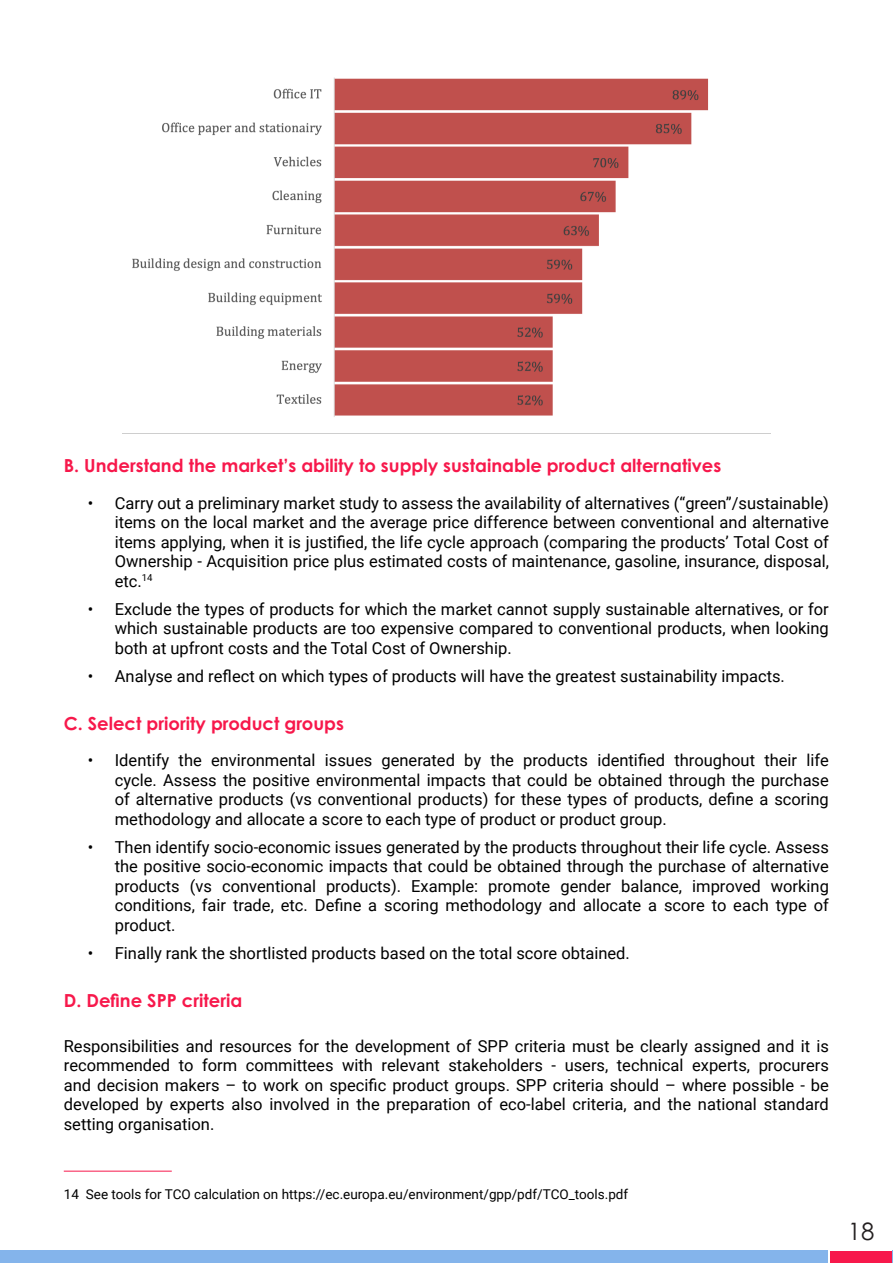
<style>
.page{position:relative;width:893px;height:1263px;background:#fff}
.page>*{position:absolute;margin:0;border:0;box-sizing:border-box;transform-origin:0 0}
.t1{font:24px "Century Gothic Pro";color:#231f20}
.t2{font:700 18px "Century Gothic Pro";color:#f7184b}
.t3{font:16.5px/19.5px "Roboto";color:#000;text-align:justify}
.Footnote_text{font:13.5px "Roboto";color:#000}
</style>
<div class="page">
<div style="left:830px;top:1251px;width:62px;height:11px;background:#f7184b"></div>
<svg style="left:892px;top:1251px;width:1px;height:12px"></svg>
<div style="left:0;top:1251px;width:828px;height:12px;background:#84b4eb"></div>
<img style="left:122px;top:77px;width:648px;height:357px">
<hr style="left:64px;top:1171px;width:108px;height:1px;background:#f7184b">
<p class="t2" style="left:64px;top:454px;width:659px">B. Understand the market’s ability to supply sustainable product alternatives</p>
<p class="t3" style="left:115px;top:492px;width:716px;text-indent:-27px">• Carry out a preliminary market study to assess the availability of alternatives (“green”/sustainable) items on the local market and the average price difference between conventional and alternative items applying, when it is justified, the life cycle approach (comparing the products’ Total Cost of Ownership - Acquisition price plus estimated costs of maintenance, gasoline, insurance, disposal, etc.<sup>14</sup></p>
<p class="t3" style="left:115px;top:598px;width:716px;text-indent:-27px">• Exclude the types of products for which the market cannot supply sustainable alternatives, or for which sustainable products are too expensive compared to conventional products, when looking both at upfront costs and the Total Cost of Ownership.</p>
<p class="t3" style="left:88px;top:665px;width:699px">• Analyse and reflect on which types of products will have the greatest sustainability impacts.</p>
<p class="t2" style="left:64px;top:712px;width:282px">C. Select priority product groups</p>
<p class="t3" style="left:115px;top:750px;width:716px;text-indent:-27px">• Identify the environmental issues generated by the products identified throughout their life cycle. Assess the positive environmental impacts that could be obtained through the purchase of alternative products (vs conventional products) for these types of products, define a scoring methodology and allocate a score to each type of product or product group.</p>
<p class="t3" style="left:115px;top:836px;width:716px;text-indent:-27px">• Then identify socio-economic issues generated by the products throughout their life cycle. Assess the positive socio-economic impacts that could be obtained through the purchase of alternative products (vs conventional products). Example: promote gender balance, improved working conditions, fair trade, etc. Define a scoring methodology and allocate a score to each type of product.</p>
<p class="t3" style="left:88px;top:942px;width:544px">• Finally rank the shortlisted products based on the total score obtained.</p>
<p class="t2" style="left:64px;top:989px;width:180px">D. Define SPP criteria</p>
<p class="t3" style="left:64px;top:1035px;width:767px">Responsibilities and resources for the development of SPP criteria must be clearly assigned and it is recommended to form committees with relevant stakeholders - users, technical experts, procurers and decision makers – to work on specific product groups. SPP criteria should – where possible - be developed by experts also involved in the preparation of eco-label criteria, and the national standard setting organisation.</p>
<p class="Footnote_text" style="left:64px;top:1185px;width:566px">14 See tools for TCO calculation on https://ec.europa.eu/environment/gpp/pdf/TCO_tools.pdf</p>
<h1 class="t1" style="left:848px;top:1216px;width:28px">18</h1>
</div>
